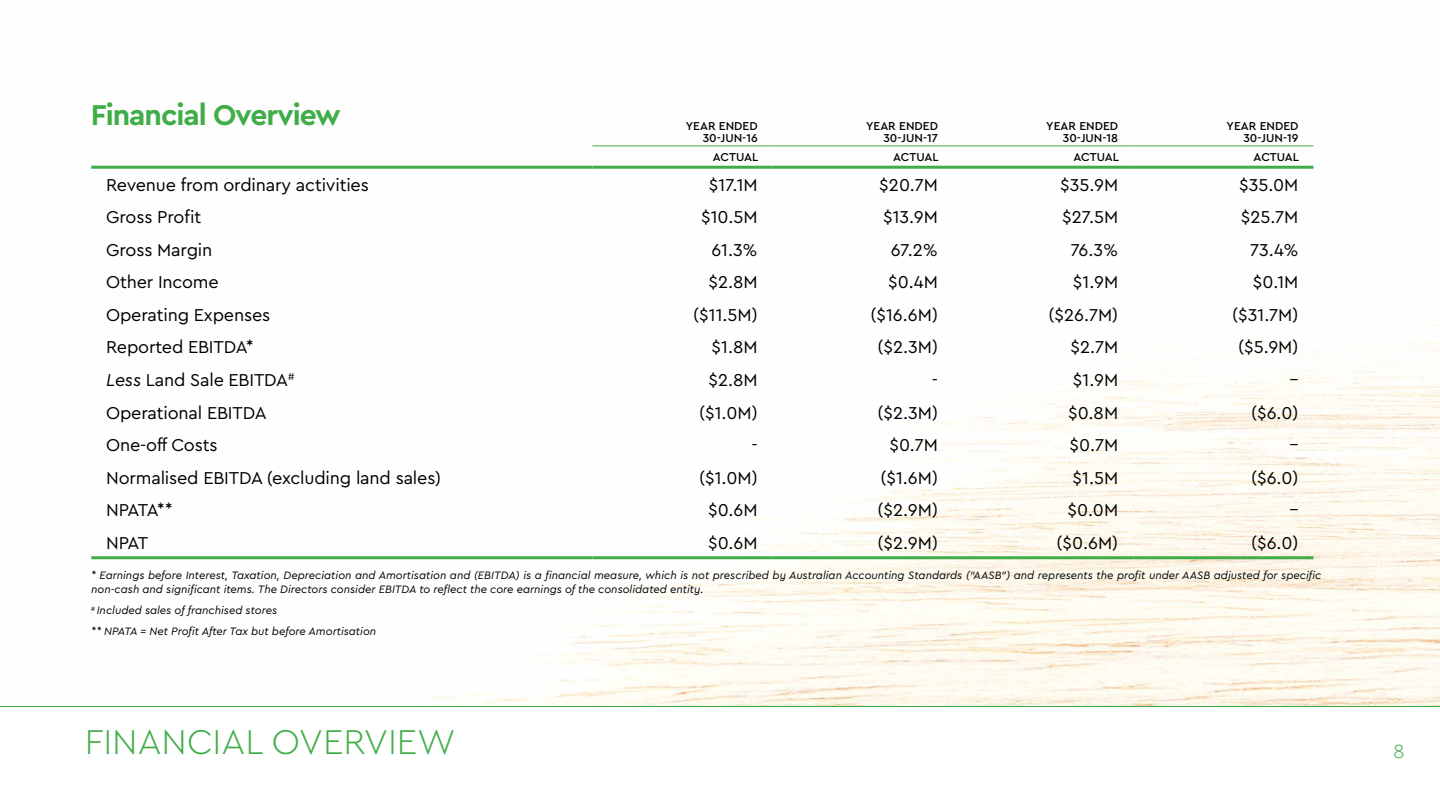
<style>
.page{position:relative;width:1440px;height:810px;background:#fff}
.page>*{position:absolute;margin:0;border:0;box-sizing:border-box;transform-origin:0 0}
.t1{font:300 36px "Cera Pro";color:#41ad49}
.t2{font:700 30px "Cera Pro";letter-spacing:-.035em;color:#41ad49}
.t3{font:300 20.02px "Cera Pro";color:#41ad49}
.t4{font:18px "Cera Pro";letter-spacing:-.01em;color:#000}
.t5{font:500 12px/11.2px "Cera Pro";color:#000;text-align:right}
.t6{font:italic 11.25px/13.5px "Cera Pro";color:#000}
.s1{font-style:italic}
</style>
<div class="page">
<img style="left:91px;top:145px;width:1349px;height:561px">
<hr style="left:0;top:706px;width:1440px;height:1px;background:#41ad49">
<hr style="left:592px;top:146px;width:181px;height:1px;background:#41ad49">
<hr style="left:773px;top:146px;width:180px;height:1px;background:#41ad49">
<hr style="left:953px;top:146px;width:180px;height:1px;background:#41ad49">
<hr style="left:1133px;top:146px;width:181px;height:1px;background:#41ad49">
<hr style="left:91px;top:166px;width:502px;height:3px;background:#41ad49">
<hr style="left:592px;top:166px;width:181px;height:3px;background:#41ad49">
<hr style="left:773px;top:166px;width:180px;height:3px;background:#41ad49">
<hr style="left:953px;top:166px;width:180px;height:3px;background:#41ad49">
<hr style="left:1133px;top:166px;width:181px;height:3px;background:#41ad49">
<hr style="left:91px;top:556px;width:502px;height:3px;background:#41ad49">
<hr style="left:592px;top:556px;width:181px;height:3px;background:#41ad49">
<hr style="left:773px;top:556px;width:180px;height:3px;background:#41ad49">
<hr style="left:953px;top:556px;width:180px;height:3px;background:#41ad49">
<hr style="left:1133px;top:556px;width:181px;height:3px;background:#41ad49">
<h2 class="t2" style="left:91px;top:95px;width:252px">Financial Overview</h2>
<p class="t5" style="left:686px;top:120px;width:73px">YEAR ENDED<br>30-JUN-16</p>
<p class="t5" style="left:866px;top:120px;width:73px">YEAR ENDED<br>30-JUN-17</p>
<p class="t5" style="left:1046px;top:120px;width:73px">YEAR ENDED<br>30-JUN-18</p>
<p class="t5" style="left:1227px;top:120px;width:73px">YEAR ENDED<br>30-JUN-19</p>
<p class="t5" style="left:713px;top:151px;width:47px">ACTUAL</p>
<p class="t5" style="left:893px;top:151px;width:47px">ACTUAL</p>
<p class="t5" style="left:1073px;top:151px;width:47px">ACTUAL</p>
<p class="t5" style="left:1254px;top:151px;width:47px">ACTUAL</p>
<p class="t4" style="left:106px;top:173px;width:264px">Revenue from ordinary activities</p>
<p class="t4" style="left:709px;top:173px;width:50px">$17.1M</p>
<p class="t4" style="left:879px;top:173px;width:60px">$20.7M</p>
<p class="t4" style="left:1060px;top:173px;width:60px">$35.9M</p>
<p class="t4" style="left:1239px;top:173px;width:61px">$35.0M</p>
<p class="t4" style="left:106px;top:205px;width:96px">Gross Profit</p>
<p class="t4" style="left:701px;top:205px;width:58px">$10.5M</p>
<p class="t4" style="left:883px;top:205px;width:56px">$13.9M</p>
<p class="t4" style="left:1062px;top:205px;width:58px">$27.5M</p>
<p class="t4" style="left:1241px;top:205px;width:59px">$25.7M</p>
<p class="t4" style="left:106px;top:238px;width:108px">Gross Margin</p>
<p class="t4" style="left:711px;top:238px;width:48px">61.3%</p>
<p class="t4" style="left:891px;top:238px;width:49px">67.2%</p>
<p class="t4" style="left:1071px;top:238px;width:49px">76.3%</p>
<p class="t4" style="left:1250px;top:238px;width:50px">73.4%</p>
<p class="t4" style="left:106px;top:270px;width:114px">Other Income</p>
<p class="t4" style="left:708px;top:270px;width:51px">$2.8M</p>
<p class="t4" style="left:888px;top:270px;width:51px">$0.4M</p>
<p class="t4" style="left:1073px;top:270px;width:47px">$1.9M</p>
<p class="t4" style="left:1253px;top:270px;width:47px">$0.1M</p>
<p class="t4" style="left:106px;top:303px;width:166px">Operating Expenses</p>
<p class="t4" style="left:693px;top:303px;width:66px">($11.5M)</p>
<p class="t4" style="left:870px;top:303px;width:69px">($16.6M)</p>
<p class="t4" style="left:1049px;top:303px;width:71px">($26.7M)</p>
<p class="t4" style="left:1232px;top:303px;width:68px">($31.7M)</p>
<p class="t4" style="left:106px;top:335px;width:149px">Reported EBITDA*</p>
<p class="t4" style="left:712px;top:335px;width:48px">$1.8M</p>
<p class="t4" style="left:877px;top:335px;width:62px">($2.3M)</p>
<p class="t4" style="left:1070px;top:335px;width:49px">$2.7M</p>
<p class="t4" style="left:1238px;top:335px;width:62px">($5.9M)</p>
<p class="t4" style="left:106px;top:368px;width:190px"><span class="s1">Less</span> Land Sale EBITDA<sup>#</sup></p>
<p class="t4" style="left:708px;top:368px;width:51px">$2.8M</p>
<p class="t4" style="left:932px;top:368px;width:8px">-</p>
<p class="t4" style="left:1073px;top:368px;width:47px">$1.9M</p>
<p class="t4" style="left:1289px;top:368px;width:11px">–</p>
<p class="t4" style="left:106px;top:401px;width:162px">Operational EBITDA</p>
<p class="t4" style="left:699px;top:401px;width:60px">($1.0M)</p>
<p class="t4" style="left:877px;top:401px;width:62px">($2.3M)</p>
<p class="t4" style="left:1068px;top:401px;width:52px">$0.8M</p>
<p class="t4" style="left:1251px;top:401px;width:49px">($6.0)</p>
<p class="t4" style="left:106px;top:433px;width:113px">One-off Costs</p>
<p class="t4" style="left:752px;top:433px;width:8px">-</p>
<p class="t4" style="left:889px;top:433px;width:50px">$0.7M</p>
<p class="t4" style="left:1070px;top:433px;width:50px">$0.7M</p>
<p class="t4" style="left:1289px;top:433px;width:11px">–</p>
<p class="t4" style="left:106px;top:466px;width:336px">Normalised EBITDA (excluding land sales)</p>
<p class="t4" style="left:699px;top:466px;width:60px">($1.0M)</p>
<p class="t4" style="left:880px;top:466px;width:59px">($1.6M)</p>
<p class="t4" style="left:1073px;top:466px;width:47px">$1.5M</p>
<p class="t4" style="left:1251px;top:466px;width:49px">($6.0)</p>
<p class="t4" style="left:106px;top:498px;width:68px">NPATA**</p>
<p class="t4" style="left:708px;top:498px;width:51px">$0.6M</p>
<p class="t4" style="left:877px;top:498px;width:62px">($2.9M)</p>
<p class="t4" style="left:1068px;top:498px;width:52px">$0.0M</p>
<p class="t4" style="left:1289px;top:498px;width:11px">–</p>
<p class="t4" style="left:106px;top:531px;width:44px">NPAT</p>
<p class="t4" style="left:708px;top:531px;width:51px">$0.6M</p>
<p class="t4" style="left:877px;top:531px;width:62px">($2.9M)</p>
<p class="t4" style="left:1057px;top:531px;width:63px">($0.6M)</p>
<p class="t4" style="left:1251px;top:531px;width:49px">($6.0)</p>
<p class="t6" style="left:91px;top:568px;width:1232px">* Earnings before Interest, Taxation, Depreciation and Amortisation and (EBITDA) is a financial measure, which is not prescribed by Australian Accounting Standards (“AASB”) and represents the profit under AASB adjusted for specific non-cash and significant items. The Directors consider EBITDA to reflect the core earnings of the consolidated entity.</p>
<p class="t6" style="left:91px;top:600px;width:286px;line-height:21px"><sup>#</sup> Included sales of franchised stores<br>** NPATA = Net Profit After Tax but before Amortisation</p>
<h1 class="t1" style="left:85px;top:718px;width:373px">FINANCIAL OVERVIEW</h1>
<p class="t3" style="left:1393px;top:738px;width:13px">8</p>
</div>
